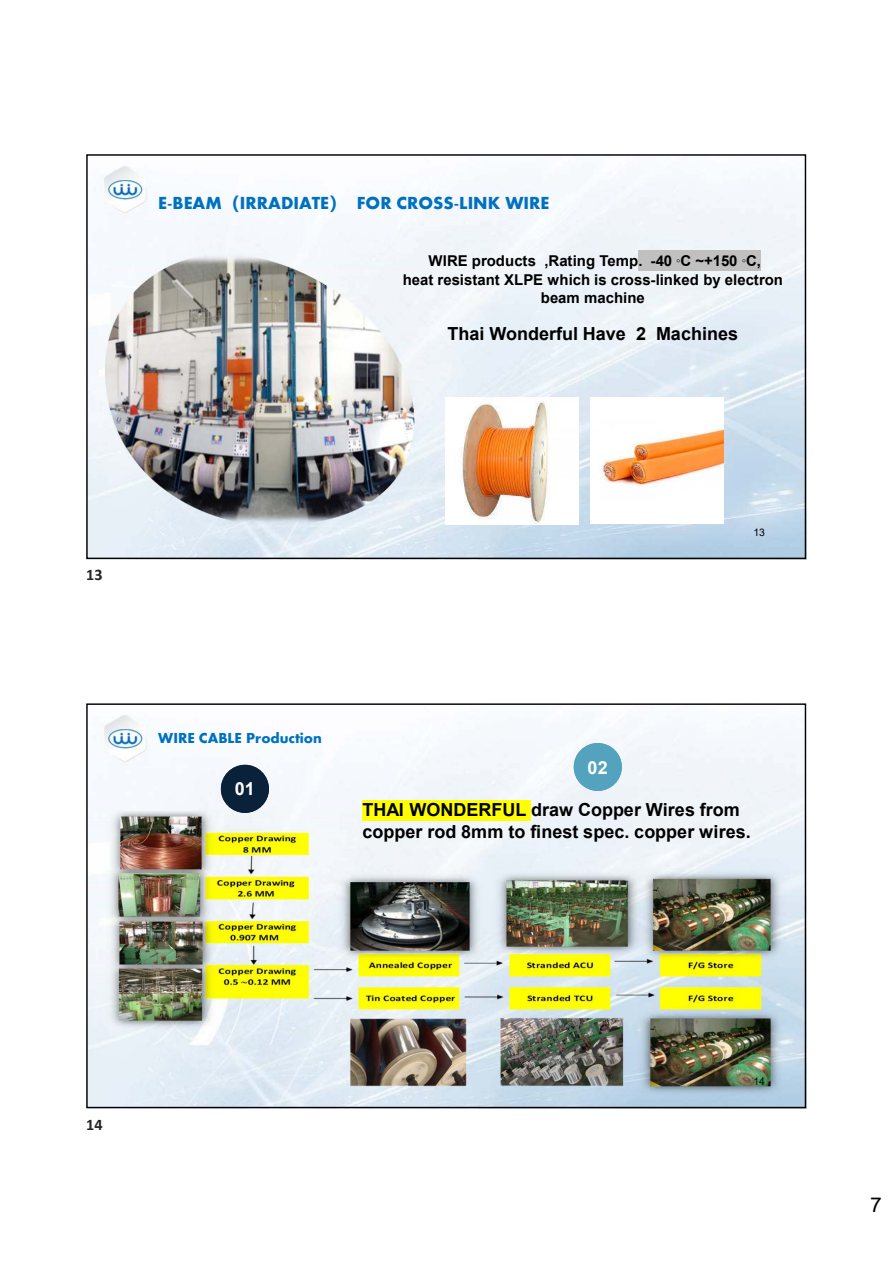
<style>
.page{position:relative;width:893px;height:1263px;background:#fff}
.page>*{position:absolute;margin:0;border:0;box-sizing:border-box;transform-origin:0 0}
.t1{font:20.4px "Arial";color:#000}
.t2{font:700 18px/21.6px "Arial";color:#000}
.t3{font:700 18px "Aharoni";color:#0070c0}
.t4{font:700 18px "Arial";color:#fff}
.t5{font:700 16.2px "Calibri";color:#262626}
.t6{font:700 15px/19.5px "Arial";color:#000;text-align:center}
.t7{font:700 15px "Aharoni";color:#0070c0}
.t8{font:10.5px "Arial";color:#000}
.s1{font-family:"Microsoft Ya Hei"}
.s2{font-family:"Angsana New"}
</style>
<div class="page">
<img style="left:599px;top:424px;width:125px;height:64px">
<img style="left:455px;top:398px;width:95px;height:126px">
<img style="left:104px;top:253px;width:311px;height:273px">
<div style="left:638px;top:250px;width:13px;height:21px;background:#c0c0c0"></div>
<div style="left:651px;top:250px;width:5px;height:21px;background:#c0c0c0"></div>
<div style="left:656px;top:250px;width:20px;height:21px;background:#c0c0c0"></div>
<hr style="left:676px;top:250px;width:4px;height:21px;background:#c0c0c0">
<div style="left:680px;top:250px;width:62px;height:21px;background:#c0c0c0"></div>
<hr style="left:742px;top:250px;width:4px;height:21px;background:#c0c0c0">
<div style="left:746px;top:250px;width:15px;height:21px;background:#c0c0c0"></div>
<img style="left:97px;top:164px;width:56px;height:53px">
<img style="left:88px;top:723px;width:716px;height:383px">
<img style="left:88px;top:811px;width:716px;height:287px">
<img style="left:97px;top:715px;width:56px;height:51px">
<div style="left:362px;top:800px;width:169px;height:21px;background:#ff0"></div>
<div style="left:221px;top:765px;width:48px;height:48px;background:#0a2239;border-radius:50%"></div>
<div style="left:574px;top:743px;width:48px;height:48px;background:#53a2be;border-radius:50%"></div>
<p class="t3" style="left:158px;top:196px;width:392px">E-BEAM<span class="s1">（</span>IRRADIATE<span class="s1">）</span> FOR CROSS-LINK WIRE</p>
<p class="t6" style="left:403px;top:252px;width:382px">WIRE products ,Rating Temp. -40 <span class="s2">°</span>C ~+150 <span class="s2">°</span>C,<br>heat resistant XLPE which is cross-linked by electron</p>
<p class="t6" style="left:541px;top:289px;width:106px">beam machine</p>
<p class="t2" style="left:447px;top:325px;width:292px">Thai Wonderful Have 2 Machines</p>
<p class="t5" style="left:86px;top:565px;width:18px">13</p>
<p class="t8" style="left:753px;top:529px;width:13px">13</p>
<p class="t7" style="left:158px;top:732px;width:165px">WIRE CABLE Production</p>
<p class="t4" style="left:235px;top:782px;width:22px">01</p>
<p class="t4" style="left:588px;top:761px;width:22px">02</p>
<p class="t2" style="left:362px;top:801px;width:390px">THAI WONDERFUL draw Copper Wires from copper rod 8mm to finest spec. copper wires.</p>
<p class="t5" style="left:86px;top:1114px;width:18px">14</p>
<p class="t8" style="left:753px;top:1078px;width:13px">14</p>
<p class="t1" style="left:870px;top:1197px;width:13px">7</p>
</div>
